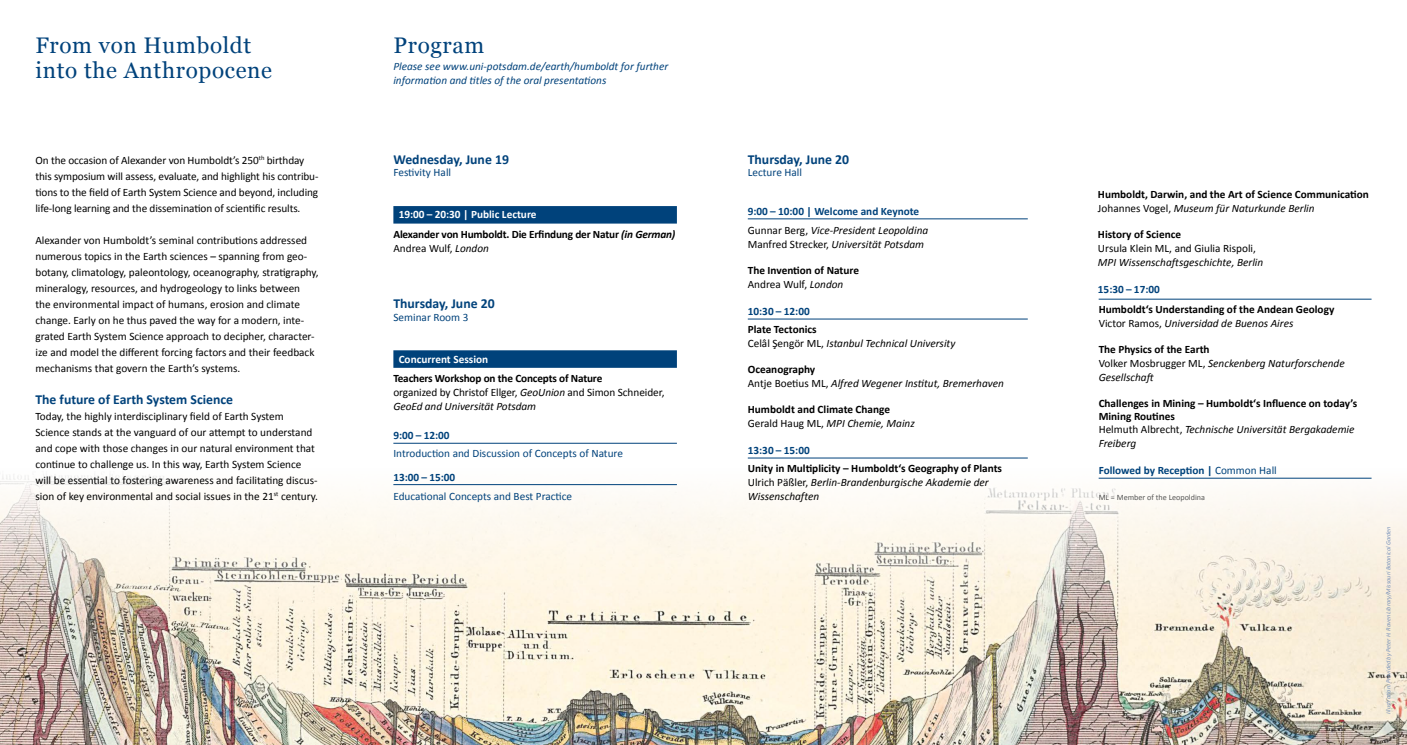
<style>
.page{position:relative;width:1407px;height:745px;background:#fff}
.page>*{position:absolute;margin:0;border:0;box-sizing:border-box;transform-origin:0 0}
.t1{font:22.5px/25px "Georgia";letter-spacing:.03em;color:#00427b}
.t2{font:700 13.75px "Calibri";color:#00427b}
.t3{font:11.25px/16px "Calibri";color:#000}
.t4{font:italic 11.25px/13.8px "Calibri";color:#000}
.t5{font:700 11.25px/13.8px "Calibri";color:#000}
.t6{font:700 11.25px/19.1px "Calibri";color:#00427b}
.t7{font:11.25px "Calibri";color:#00427b}
.t8{font:italic 11.25px/13.5px "Calibri";color:#00427b}
.t9{font:700 11.25px "Calibri";color:#fff}
.t10{font:8.12px "Calibri";color:#565655}
.t11{font:italic 6.25px "Calibri";color:#7892ba}
.s1{color:#fff}
.s2{font-style:italic}
.s3{font-weight:700}
.s4{font-weight:400;color:#000}
.s5{font-weight:400;font-style:italic;color:#000}
.s6{font-style:normal}
.s7{font-weight:400}
.s8{font-weight:400;font-style:italic}
.s9{font-weight:700;font-style:normal}
</style>
<div class="page">
<img style="left:0;top:367px;width:1407px;height:377px">
<div style="left:393px;top:206px;width:284px;height:17px;background:#00427b"></div>
<div style="left:393px;top:350px;width:284px;height:17px;background:#00427b"></div>
<hr style="left:393px;top:442px;width:284px;height:1px;background:#00427b">
<hr style="left:393px;top:484px;width:284px;height:1px;background:#00427b">
<hr style="left:748px;top:218px;width:280px;height:1px;background:#00427b">
<hr style="left:748px;top:318px;width:280px;height:1px;background:#00427b">
<hr style="left:748px;top:457px;width:280px;height:1px;background:#00427b">
<hr style="left:1098px;top:298px;width:273px;height:1px;background:#00427b">
<hr style="left:1098px;top:477px;width:273px;height:1px;background:#00427b">
<h1 class="t1" style="left:35px;top:31px;width:238px">From von Humboldt into the Anthropocene</h1>
<p class="t3" style="left:35px;top:152px;width:285px">On the occasion of Alexander von Humboldt’s 250<sup>th</sup> birthday this symposium will assess, evaluate, and highlight his contribu&shy;tions to the field of Earth System Science and beyond, including life-long learning and the dissemination of scientific results.</p>
<p class="t3" style="left:35px;top:232px;width:285px">Alexander von Humboldt’s seminal contributions addressed numerous topics in the Earth sciences – spanning from geo&shy;botany, climatology, paleontology, oceanography, stratigraphy, mineralogy, resources, and hydrogeology to links between<br>the environmental impact of humans, erosion and climate change. Early on he thus paved the way for a modern, inte&shy;grated Earth System Science approach to decipher, character&shy;ize and model the different forcing factors and their feedback mechanisms that govern the Earth’s systems.</p>
<p class="t2" style="left:35px;top:390px;width:199px">The future of Earth System Science</p>
<p class="t3" style="left:35px;top:408px;width:284px">Today, the highly interdisciplinary field of Earth System Science stands at the vanguard of our attempt to understand and cope with those changes in our natural environment that continue to challenge us. In this way, Earth System Science will be essential to fostering awareness and facilitating discus&shy;sion of key environmental and social issues in the 21<sup>st</sup> century.</p>
<h1 class="t1" style="left:393px;top:31px;width:92px">Program</h1>
<p class="t8" style="left:393px;top:59px;width:276px">Please see www.uni-potsdam.de/earth/humboldt for further information and titles of the oral presentations</p>
<p class="t2" style="left:393px;top:150px;width:117px">Wednesday, June 19</p>
<p class="t7" style="left:393px;top:165px;width:59px">Festivity Hall</p>
<p class="t5" style="left:393px;top:204px;width:283px;line-height:19.8px;text-indent:5px"><span class="s1">19:00 – 20:30 | Public Lecture<br></span>Alexander von Humboldt. Die Erfindung der Natur <span class="s2">(in German)</span></p>
<p class="t3" style="left:393px;top:240px;width:97px">Andrea Wulf, <span class="s2">London</span></p>
<p class="t2" style="left:393px;top:294px;width:103px">Thursday, June 20</p>
<p class="t7" style="left:393px;top:309px;width:77px">Seminar Room 3</p>
<p class="t9" style="left:399px;top:351px;width:91px">Concurrent Session</p>
<p class="t3" style="left:393px;top:371px;width:273px;line-height:13.8px"><span class="s3">Teachers Workshop on the Concepts of Nature<br></span>organized by Christof Ellger, <span class="s2">GeoUnion</span> and Simon Schneider,<br><span class="s2">GeoEd and Universität Potsdam</span></p>
<p class="t6" style="left:393px;top:426px;width:58px">9:00 – 12:00</p>
<p class="t7" style="left:393px;top:446px;width:231px">Introduction and Discussion of Concepts of Nature</p>
<p class="t6" style="left:393px;top:467px;width:63px">13:00 – 15:00</p>
<p class="t7" style="left:393px;top:488px;width:180px">Educational Concepts and Best Practice</p>
<p class="t2" style="left:748px;top:150px;width:103px">Thursday, June 20</p>
<p class="t7" style="left:748px;top:165px;width:56px">Lecture Hall</p>
<p class="t6" style="left:748px;top:201px;width:182px">9:00 – 10:00 | Welcome and Keynote<br><span class="s4">Gunnar Berg,</span> <span class="s5">Vice-President Leopoldina</span></p>
<p class="t4" style="left:748px;top:237px;width:178px"><span class="s6">Manfred Strecker,</span> Universität Potsdam</p>
<p class="t5" style="left:748px;top:263px;width:113px">The Invention of Nature<br><span class="s7">Andrea Wulf,</span> <span class="s8">London</span></p>
<p class="t6" style="left:748px;top:301px;width:63px">10:30 – 12:00</p>
<p class="t4" style="left:748px;top:322px;width:209px"><span class="s9">Plate Tectonics<br></span><span class="s6">Celâl Şengör ML,</span> Istanbul Technical University</p>
<p class="t4" style="left:748px;top:362px;width:258px"><span class="s9">Oceanography<br></span><span class="s6">Antje Boetius ML,</span> Alfred Wegener Institut, Bremerhaven</p>
<p class="t5" style="left:748px;top:402px;width:169px">Humboldt and Climate Change<br><span class="s7">Gerald Haug ML,</span> <span class="s8">MPI Chemie, Mainz</span></p>
<p class="t6" style="left:748px;top:440px;width:63px">13:30 – 15:00</p>
<p class="t4" style="left:748px;top:460px;width:256px"><span class="s9">Unity in Multiplicity – Humboldt‘s Geography of Plants<br></span><span class="s6">Ulrich Päßler,</span> Berlin-Brandenburgische Akademie der<br>Wissenschaften</p>
<p class="t5" style="left:1098px;top:187px;width:272px">Humboldt, Darwin, and the Art of Science Communication<br><span class="s7">Johannes Vogel,</span> <span class="s8">Museum für Naturkunde Berlin</span></p>
<p class="t5" style="left:1098px;top:227px;width:85px">History of Science</p>
<p class="t3" style="left:1098px;top:240px;width:160px">Ursula Klein ML, and Giulia Rispoli,</p>
<p class="t4" style="left:1098px;top:254px;width:167px">MPI Wissenschaftsgeschichte, Berlin</p>
<p class="t6" style="left:1098px;top:279px;width:63px">15:30 – 17:00</p>
<p class="t5" style="left:1098px;top:302px;width:237px">Humboldt‘s Understanding of the Andean Geology<br><span class="s7">Victor Ramos,</span> <span class="s8">Universidad de Buenos Aires</span></p>
<p class="t4" style="left:1098px;top:342px;width:248px"><span class="s9">The Physics of the Earth<br></span><span class="s6">Volker Mosbrugger ML,</span> Senckenberg Naturforschende<br>Gesellschaft</p>
<p class="t5" style="left:1098px;top:397px;width:260px;line-height:12.5px">Challenges in Mining – Humboldt‘s Influence on today’s<br>Mining Routines</p>
<p class="t4" style="left:1098px;top:422px;width:257px"><span class="s6">Helmuth Albrecht,</span> Technische Universität Bergakademie<br>Freiberg</p>
<p class="t6" style="left:1098px;top:460px;width:180px">Followed by Reception | <span class="s7">Common Hall</span></p>
<p class="t10" style="left:1098px;top:492px;width:108px">ML = Member of the Leopoldina</p>
<p class="t11" style="left:1384px;top:713px;width:188px;rotate:-90deg">Illustration: Provided by Peter H. Raven Library/Missouri Botanical Garden</p>
</div>
